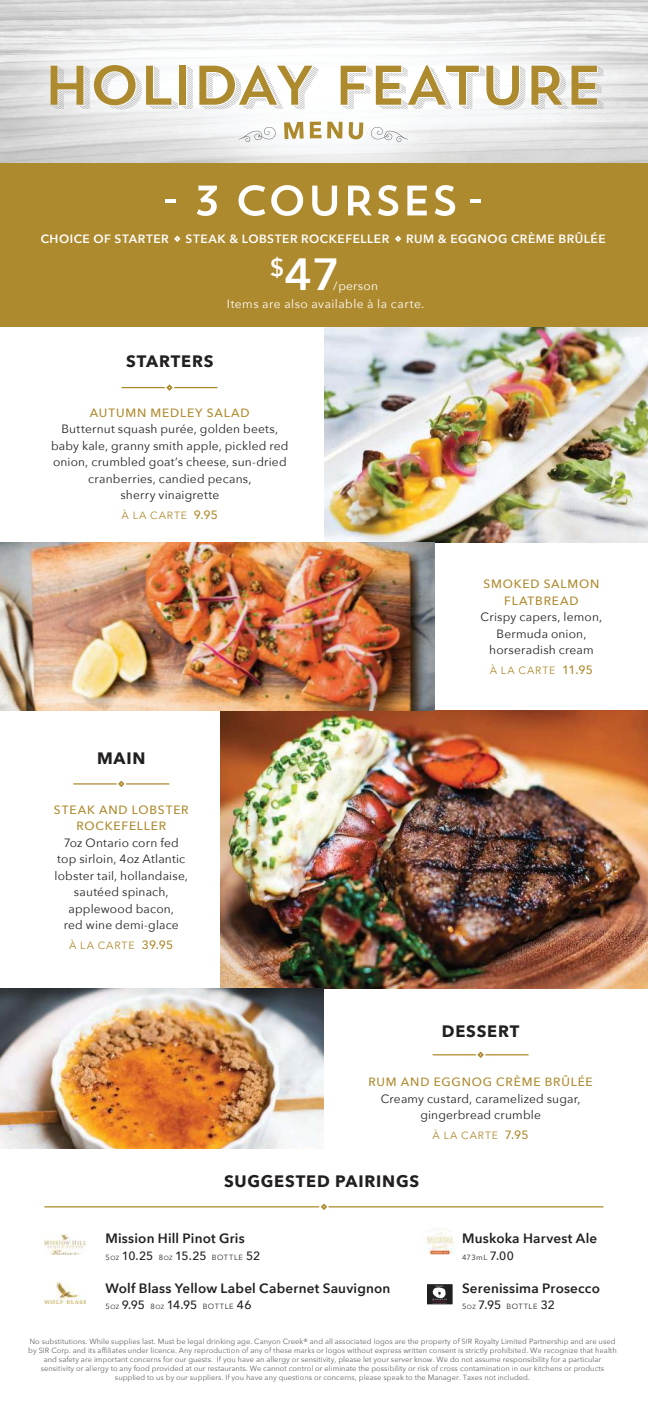
<style>
.page{position:relative;width:648px;height:1404px;background:#fff}
.page>*{position:absolute;margin:0;border:0;box-sizing:border-box;transform-origin:0 0}
.t1{font:600 45px "Avenir Next";color:#fff}
.t2{font:700 16.5px "Avenir Next";letter-spacing:.045em;color:#221f20}
.t3{font:600 13.5px "Avenir Next";letter-spacing:.015em;color:#221f20}
.t4{font:12px/16.5px "Avenir Next";letter-spacing:.015em;color:#221f20;text-align:center}
.t5{font:500 12px/16.5px "Avenir Next";letter-spacing:.07em;color:#ae8a2e;text-align:center}
.t6{font:600 12px "Avenir Next";letter-spacing:.045em;color:#fff}
.t7{font:500 12px "Avenir Next";letter-spacing:-.005em;color:#221f20}
.t8{font:12px/18px "Avenir Next";letter-spacing:.035em;color:#fff}
.t9{font:10.5px "Avenir Next";letter-spacing:.08em;color:#ae8a2e}
.t10{font:7.5px/9px "Avenir Next";letter-spacing:.005em;color:#656363;text-align:center}
.t11{font:7.5px "Avenir Next";letter-spacing:.07em;color:#221f20}
.s1{font-weight:500;font-size:12px}
.s2{font-weight:400;font-size:7.5px}
.s3{font-weight:400;font-size:6px}
.s4{font-size:6px}
</style>
<div class="page">
<img style="left:0;top:0;width:648px;height:163px">
<img style="left:220px;top:710px;width:428px;height:278px">
<img style="left:324px;top:327px;width:324px;height:216px">
<img style="left:0;top:543px;width:435px;height:167px">
<img style="left:0;top:988px;width:324px;height:161px">
<svg style="left:73px;top:781px;width:96px;height:6px"></svg>
<img style="left:44px;top:1235px;width:41px;height:20px">
<img style="left:45px;top:1282px;width:40px;height:22px">
<svg style="left:427px;top:1284px;width:26px;height:20px"></svg>
<svg style="left:122px;top:384px;width:95px;height:7px"></svg>
<svg style="left:433px;top:1052px;width:96px;height:6px"></svg>
<div style="left:0;top:163px;width:648px;height:164px;background:#ae8a2e"></div>
<svg style="left:44px;top:1204px;width:559px;height:6px"></svg>
<img style="left:425px;top:1231px;width:29px;height:23px">
<hr style="left:165px;top:199px;width:11px;height:4px;background:#fff">
<svg style="left:197px;top:186px;width:20px;height:30px"></svg>
<svg style="left:238px;top:185px;width:27px;height:31px"></svg>
<svg style="left:271px;top:185px;width:32px;height:31px"></svg>
<svg style="left:312px;top:186px;width:25px;height:30px"></svg>
<svg style="left:348px;top:186px;width:24px;height:29px"></svg>
<svg style="left:378px;top:185px;width:20px;height:31px"></svg>
<svg style="left:407px;top:186px;width:20px;height:29px"></svg>
<svg style="left:435px;top:185px;width:20px;height:31px"></svg>
<hr style="left:470px;top:199px;width:11px;height:4px;background:#fff">
<svg style="left:174px;top:236px;width:7px;height:6px"></svg>
<svg style="left:395px;top:236px;width:6px;height:6px"></svg>
<img style="left:52px;top:66px;width:38px;height:43px">
<img style="left:102px;top:72px;width:40px;height:38px">
<img style="left:149px;top:66px;width:29px;height:43px">
<img style="left:181px;top:66px;width:12px;height:43px">
<img style="left:201px;top:105px;width:40px;height:4px">
<img style="left:243px;top:105px;width:40px;height:4px">
<img style="left:287px;top:66px;width:32px;height:43px">
<img style="left:342px;top:66px;width:31px;height:43px">
<img style="left:377px;top:66px;width:31px;height:43px">
<img style="left:411px;top:105px;width:36px;height:4px">
<img style="left:447px;top:66px;width:38px;height:43px">
<img style="left:494px;top:66px;width:31px;height:44px">
<img style="left:534px;top:72px;width:35px;height:37px">
<img style="left:573px;top:66px;width:30px;height:43px">
<svg style="left:51px;top:66px;width:32px;height:39px"></svg>
<svg style="left:94px;top:65px;width:42px;height:40px"></svg>
<svg style="left:146px;top:66px;width:25px;height:39px"></svg>
<div style="left:179px;top:66px;width:7px;height:39px;background:#ae8a2e"></div>
<svg style="left:199px;top:65px;width:114px;height:40px"></svg>
<svg style="left:341px;top:66px;width:25px;height:39px"></svg>
<svg style="left:376px;top:66px;width:25px;height:39px"></svg>
<svg style="left:408px;top:65px;width:71px;height:40px"></svg>
<svg style="left:486px;top:66px;width:33px;height:39px"></svg>
<svg style="left:532px;top:66px;width:30px;height:39px"></svg>
<svg style="left:572px;top:66px;width:25px;height:39px"></svg>
<svg style="left:284px;top:122px;width:20px;height:17px"></svg>
<svg style="left:310px;top:122px;width:33px;height:16px"></svg>
<svg style="left:349px;top:122px;width:14px;height:17px"></svg>
<svg style="left:371px;top:127px;width:37px;height:15px"></svg>
<svg style="left:239px;top:127px;width:37px;height:15px"></svg>
<h3 class="t6" style="left:41px;top:232px;width:130px">CHOICE OF STARTER</h3>
<h3 class="t6" style="left:186px;top:232px;width:205px">STEAK &amp; LOBSTER ROCKEFELLER</h3>
<h3 class="t6" style="left:406px;top:232px;width:201px">RUM &amp; EGGNOG CRÈME BRÛLÉE</h3>
<h1 class="t1" style="left:270px;top:249px;width:71px"><sup>$</sup>47</h1>
<h3 class="t8" style="left:227px;top:277px;width:199px;text-indent:106px">/person<br>Items are also available à la carte.</h3>
<h2 class="t2" style="left:126px;top:352px;width:89px">STARTERS</h2>
<h3 class="t5" style="left:90px;top:404px;width:161px">AUTUMN MEDLEY SALAD</h3>
<h3 class="t4" style="left:51px;top:421px;width:239px">Butternut squash purée, golden beets, baby kale, granny smith apple, pickled red onion, crumbled goat’s cheese, sun-dried cranberries, candied pecans,<br>sherry vinaigrette</h3>
<h3 class="t9" style="left:122px;top:509px;width:98px">À LA CARTE <span class="s1">9.95</span></h3>
<h2 class="t2" style="left:97px;top:749px;width:50px">MAIN</h2>
<h3 class="t5" style="left:54px;top:801px;width:136px">STEAK AND LOBSTER<br>ROCKEFELLER</h3>
<h3 class="t4" style="left:55px;top:834px;width:135px">7oz Ontario corn fed top sirloin, 4oz Atlantic lobster tail, hollandaise, sautéed spinach, applewood bacon,<br>red wine demi-glace</h3>
<h3 class="t9" style="left:69px;top:939px;width:106px">À LA CARTE <span class="s1">39.95</span></h3>
<h3 class="t5" style="left:483px;top:576px;width:118px">SMOKED SALMON<br>FLATBREAD</h3>
<h3 class="t4" style="left:481px;top:609px;width:123px">Crispy capers, lemon,<br>Bermuda onion, horseradish cream</h3>
<h3 class="t9" style="left:490px;top:664px;width:105px">À LA CARTE <span class="s1">11.95</span></h3>
<h2 class="t2" style="left:442px;top:1021px;width:79px">DESSERT</h2>
<h3 class="t5" style="left:368px;top:1074px;width:226px">RUM AND EGGNOG CRÈME BRÛLÉE</h3>
<h3 class="t4" style="left:381px;top:1090px;width:201px">Creamy custard, caramelized sugar, gingerbread crumble</h3>
<h3 class="t9" style="left:433px;top:1129px;width:98px">À LA CARTE <span class="s1">7.95</span></h3>
<h2 class="t2" style="left:224px;top:1172px;width:197px">SUGGESTED PAIRINGS</h2>
<h3 class="t3" style="left:105px;top:1231px;width:141px">Mission Hill Pinot Gris</h3>
<h3 class="t7" style="left:105px;top:1249px;width:156px"><span class="s2">5</span><span class="s3">OZ</span> 10.25 <span class="s2">8</span><span class="s3">OZ</span> 15.25 <span class="s2">BOTTLE</span> 52</h3>
<h3 class="t3" style="left:105px;top:1281px;width:286px">Wolf Blass Yellow Label Cabernet Sauvignon</h3>
<h3 class="t7" style="left:105px;top:1298px;width:148px"><span class="s2">5</span><span class="s3">OZ</span> 9.95 <span class="s2">8</span><span class="s3">OZ</span> 14.95 <span class="s2">BOTTLE</span> 46</h3>
<h3 class="t3" style="left:462px;top:1231px;width:137px">Muskoka Harvest Ale</h3>
<p class="t11" style="left:462px;top:1253px;width:53px">473mL <span class="s1">7.00</span></p>
<h3 class="t3" style="left:462px;top:1281px;width:139px">Serenissima Prosecco</h3>
<p class="t11" style="left:462px;top:1303px;width:94px">5<span class="s4">OZ</span> <span class="s1">7.95</span> BOTTLE <span class="s1">32</span></p>
<p class="t10" style="left:28px;top:1337px;width:590px">No substitutions. While supplies last. Must be legal drinking age. Canyon Creek® and all associated logos are the property of SIR Royalty Limited Partnership and are used by SIR Corp. and its affiliates under licence. Any reproduction of any of these marks or logos without express written consent is strictly prohibited. We recognize that health and safety are important concerns for our guests. If you have an allergy or sensitivity, please let your server know. We do not assume responsibility for a particular sensitivity or allergy to any food provided at our restaurants. We cannot control or eliminate the possibility or risk of cross-contamination in our kitchens or products supplied to us by our suppliers. If you have any questions or concerns, please speak to the Manager. Taxes not included.</p>
</div>
